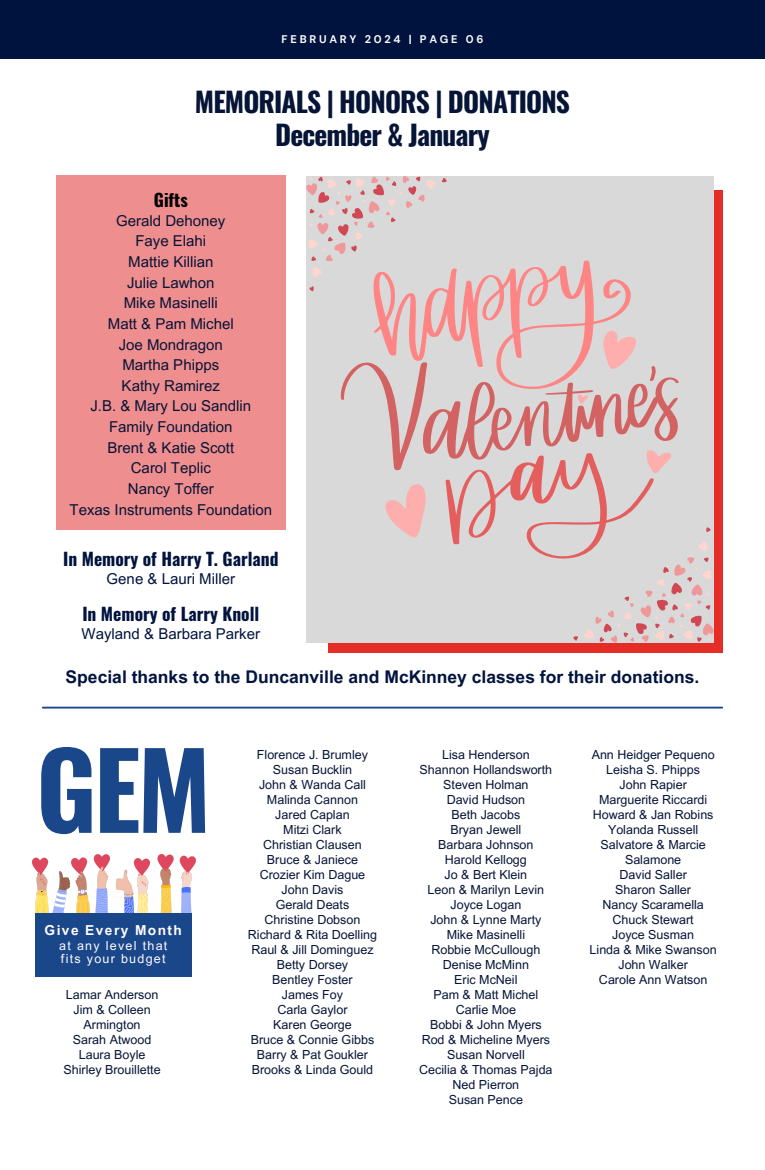
<style>
.page{position:relative;width:765px;height:1170px;background:#fff}
.page>*{position:absolute;margin:0;border:0;box-sizing:border-box;transform-origin:0 0}
.t1{font:700 104.62px "Oswald";color:#1a4789}
.t2{font:700 27.5px/32.8px "Oswald";letter-spacing:-.03em;color:#061436;text-align:center}
.t3{font:700 17.5px "Arial MT Pro";color:#00133e}
.t4{font:700 17.5px "Oswald";color:#00133e}
.t5{font:700 17.5px "Oswald";color:#000}
.t6{font:15px/20.6px "Arial MT Pro";color:#061436;text-align:center}
.t7{font:15px "Arial MT Pro";color:#00133e}
.t8{font:700 13.75px "Arial MT Pro";letter-spacing:.105em;color:#fffbff}
.t9{font:12.5px/15px "Arial MT Pro";color:#061436;text-align:center}
.t10{font:12.5px/13.1px "Arial MT Pro";letter-spacing:.105em;color:#fffbff}
.t11{font:700 11.12px "DM Sans";letter-spacing:.25em;color:#fff}
</style>
<div class="page">
<img style="left:32px;top:855px;width:164px;height:59px">
<div style="left:328px;top:190px;width:395px;height:463px;background:#e52d27"></div>
<hr style="left:43px;top:707px;width:679px;height:2px;background:#1a4789">
<div style="left:35px;top:914px;width:156px;height:63px;background:#1a4789"></div>
<div style="left:0;top:0;width:765px;height:59px;background:#00133e"></div>
<div style="left:56px;top:176px;width:230px;height:354px;background:#ef8e8e"></div>
<svg style="left:306px;top:176px;width:408px;height:467px"></svg>
<p class="t11" style="left:282px;top:32px;width:203px">FEBRUARY 2024 | PAGE 06</p>
<h2 class="t2" style="left:195px;top:84px;width:377px">MEMORIALS | HONORS | DONATIONS<br>December &amp; January</h2>
<h3 class="t5" style="left:154px;top:186px;width:36px">Gifts</h3>
<p class="t6" style="left:70px;top:212px;width:204px">Gerald Dehoney<br>Faye Elahi<br>Mattie Killian<br>Julie Lawhon<br>Mike Masinelli<br>Matt &amp; Pam Michel<br>Joe Mondragon<br>Martha Phipps<br>Kathy Ramirez<br>J.B. &amp; Mary Lou Sandlin<br>Family Foundation<br>Brent &amp; Katie Scott<br>Carol Teplic<br>Nancy Toffer<br>Texas Instruments Foundation</p>
<h3 class="t4" style="left:63px;top:545px;width:217px">In Memory of Harry T. Garland</h3>
<p class="t7" style="left:107px;top:573px;width:130px">Gene &amp; Lauri Miller</p>
<h3 class="t4" style="left:82px;top:600px;width:178px">In Memory of Larry Knoll</h3>
<p class="t7" style="left:82px;top:628px;width:180px">Wayland &amp; Barbara Parker</p>
<h3 class="t3" style="left:66px;top:670px;width:635px">Special thanks to the Duncanville and McKinney classes for their donations.</h3>
<h1 class="t1" style="left:36px;top:708px;width:176px">GEM</h1>
<p class="t8" style="left:45px;top:925px;width:139px">Give Every Month</p>
<p class="t10" style="left:59px;top:941px;width:110px">at any level that fits your budget</p>
<p class="t9" style="left:64px;top:989px;width:99px">Lamar Anderson<br>Jim &amp; Colleen<br>Armington<br>Sarah Atwood<br>Laura Boyle<br>Shirley Brouillette</p>
<p class="t9" style="left:248px;top:749px;width:131px">Florence J. Brumley<br>Susan Bucklin<br>John &amp; Wanda Call<br>Malinda Cannon<br>Jared Caplan<br>Mitzi Clark<br>Christian Clausen<br>Bruce &amp; Janiece<br>Crozier Kim Dague<br>John Davis<br>Gerald Deats<br>Christine Dobson<br>Richard &amp; Rita Doelling<br>Raul &amp; Jill Dominguez<br>Betty Dorsey<br>Bentley Foster<br>James Foy<br>Carla Gaylor<br>Karen George<br>Bruce &amp; Connie Gibbs<br>Barry &amp; Pat Goukler<br>Brooks &amp; Linda Gould</p>
<p class="t9" style="left:419px;top:749px;width:135px">Lisa Henderson<br>Shannon Hollandsworth<br>Steven Holman<br>David Hudson<br>Beth Jacobs<br>Bryan Jewell<br>Barbara Johnson<br>Harold Kellogg<br>Jo &amp; Bert Klein<br>Leon &amp; Marilyn Levin<br>Joyce Logan<br>John &amp; Lynne Marty<br>Mike Masinelli<br>Robbie McCullough<br>Denise McMinn<br>Eric McNeil<br>Pam &amp; Matt Michel<br>Carlie Moe<br>Bobbi &amp; John Myers<br>Rod &amp; Micheline Myers<br>Susan Norvell<br>Cecilia &amp; Thomas Pajda<br>Ned Pierron<br>Susan Pence</p>
<p class="t9" style="left:590px;top:749px;width:129px">Ann Heidger Pequeno<br>Leisha S. Phipps<br>John Rapier<br>Marguerite Riccardi<br>Howard &amp; Jan Robins<br>Yolanda Russell<br>Salvatore &amp; Marcie<br>Salamone<br>David Saller<br>Sharon Saller<br>Nancy Scaramella<br>Chuck Stewart<br>Joyce Susman<br>Linda &amp; Mike Swanson<br>John Walker<br>Carole Ann Watson</p>
</div>
